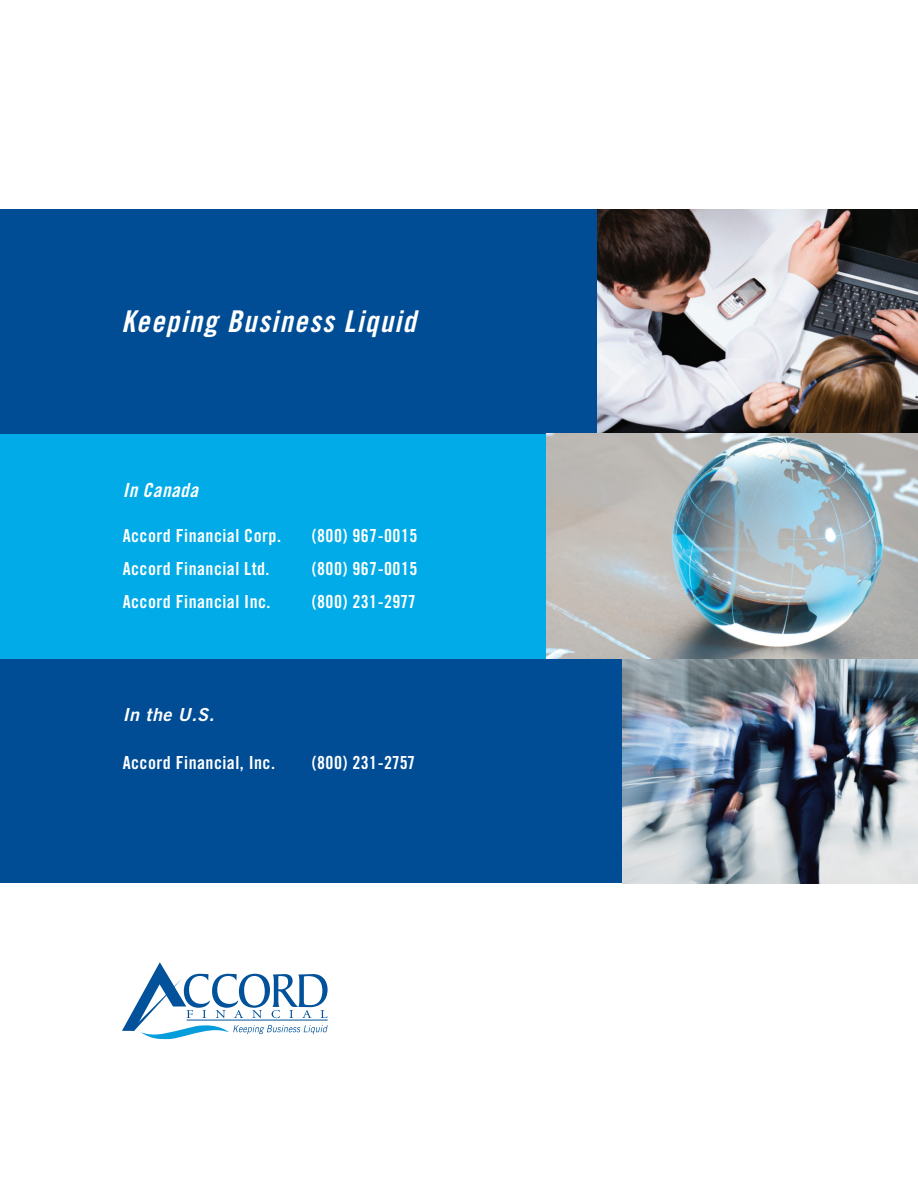
<style>
.page{position:relative;width:918px;height:1188px;background:#fff}
.page>*{position:absolute;margin:0;border:0;box-sizing:border-box;transform-origin:0 0}
.t1{font:30px "Trade Gothic LT Std Bd Cn 20 Obl";letter-spacing:.05em;color:#fff}
.t2{font:19.5px "Trade Gothic LT Std Bd Cn 20 Obl";letter-spacing:.025em;color:#fff}
.t3{font:18px "Trade Gothic LT Std Bd Cn 20";letter-spacing:.025em;color:#fff}
.t4{font:18px "Trade Gothic LT Std Bd 2 Obl";color:#fff}
</style>
<div class="page">
<div style="left:0;top:657px;width:650px;height:226px;background:#014d95"></div>
<img style="left:623px;top:658px;width:295px;height:225px">
<div style="left:0;top:209px;width:640px;height:229px;background:#014d95"></div>
<div style="left:0;top:434px;width:650px;height:224px;background:#00abe7"></div>
<img style="left:597px;top:209px;width:321px;height:225px">
<img style="left:547px;top:434px;width:371px;height:224px">
<svg style="left:122px;top:962px;width:206px;height:77px"></svg>
<hr style="left:187px;top:1020px;width:141px;height:1px;background:#01529a">
<h1 class="t1" style="left:122px;top:310px;width:296px">Keeping Business Liquid</h1>
<p class="t2" style="left:123px;top:483px;width:77px">In Canada</p>
<p class="t3" style="left:123px;top:529px;width:160px">Accord Financial Corp.</p>
<p class="t3" style="left:312px;top:529px;width:107px">(800) 967-0015</p>
<p class="t3" style="left:123px;top:562px;width:148px">Accord Financial Ltd.</p>
<p class="t3" style="left:312px;top:562px;width:107px">(800) 967-0015</p>
<p class="t3" style="left:123px;top:595px;width:149px">Accord Financial Inc.</p>
<p class="t3" style="left:312px;top:595px;width:105px">(800) 231-2977</p>
<p class="t4" style="left:123px;top:708px;width:93px">In the U.S.</p>
<p class="t3" style="left:123px;top:756px;width:154px">Accord Financial, Inc.</p>
<p class="t3" style="left:312px;top:756px;width:105px">(800) 231-2757</p>
</div>
